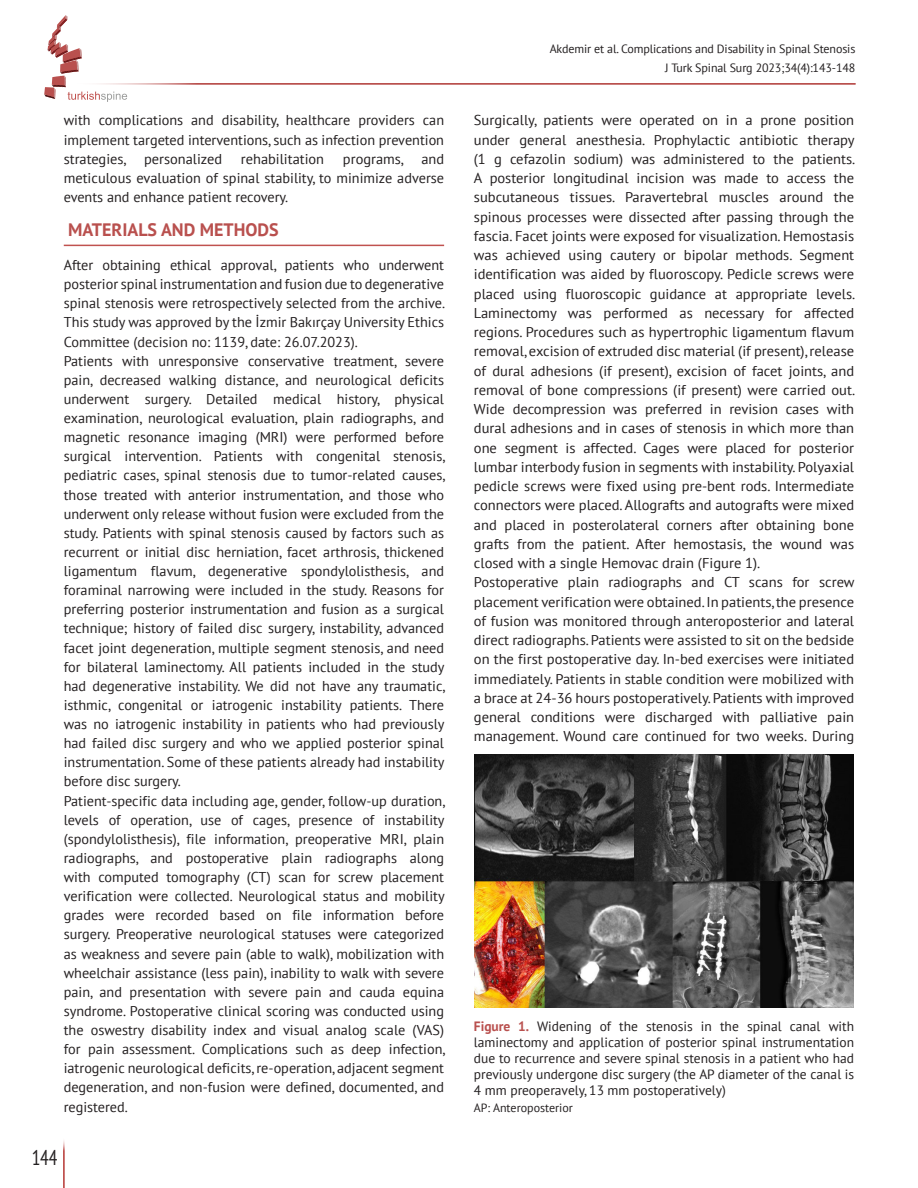
<style>
.page{position:relative;width:918px;height:1188px;background:#fff}
.page>*{position:absolute;margin:0;border:0;box-sizing:border-box;transform-origin:0 0}
.t1{font:condensed 21px "PT Sans";color:#231f20;scale:.92 1}
.ANA_BASLIK{font:700 18px "PT Sans";color:#b9504e}
.YAZI{font:14.25px/19px "PT Sans";color:#231f20;text-align:justify}
.RESİM_ALTI{font:13.5px/16.2px "PT Sans";color:#231f20;text-align:justify}
.RESİM_ALTI-2{font:12px/19.8px "PT Sans";letter-spacing:-.01em;color:#231f20;text-align:right}
.s1{font-weight:700;color:#b9504e}
</style>
<div class="page">
<div style="left:69px;top:83px;width:786px;height:2px;background:#b9504e;border:1px solid #b9504e"></div>
<svg style="left:44px;top:15px;width:83px;height:87px"></svg>
<hr style="left:63px;top:1138px;width:1px;height:50px;background:#c0524f">
<hr style="left:64px;top:245px;width:380px;height:1px;background:#c0524f">
<img style="left:474px;top:754px;width:380px;height:254px">
<p class="YAZI" style="left:64px;top:111px;width:382px">with complications and disability, healthcare providers can implement targeted interventions, such as infection prevention strategies, personalized</p>
<p class="YAZI" style="left:241px;top:149px;width:85px">rehabilitation</p>
<p class="YAZI" style="left:64px;top:149px;width:382px;text-indent:279px">programs, and meticulous evaluation of spinal stability, to minimize adverse events and enhance patient recovery.</p>
<p class="ANA_BASLIK" style="left:68px;top:218px;width:212px">MATERIALS AND METHODS</p>
<p class="YAZI" style="left:64px;top:255px;width:383px">After obtaining ethical approval, patients who underwent posterior spinal instrumentation and fusion due to degenerative spinal stenosis were retrospectively selected from the archive.<br>This study was approved by the İzmir Bakırçay University Ethics Committee (decision no: 1139, date: 26.07.2023).</p>
<p class="YAZI" style="left:64px;top:351px;width:383px">Patients with unresponsive conservative treatment, severe pain, decreased walking distance, and neurological deficits underwent surgery. Detailed medical history, physical examination, neurological evaluation, plain radiographs, and magnetic resonance imaging (MRI) were performed before surgical intervention. Patients with congenital stenosis, pediatric cases, spinal stenosis due to tumor-related causes, those treated with anterior instrumentation, and those who underwent only release without fusion were excluded from the study. Patients with spinal stenosis caused by factors such as recurrent or initial disc herniation, facet arthrosis, thickened ligamentum flavum, degenerative spondylolisthesis, and foraminal narrowing were included in the study. Reasons for preferring posterior instrumentation and fusion as a surgical technique; history of failed disc surgery, instability, advanced facet joint degeneration, multiple segment stenosis, and need for bilateral laminectomy. All patients included in the study had degenerative instability. We did not have any traumatic, isthmic, congenital or iatrogenic instability patients. There was no iatrogenic instability in patients who had previously had failed disc surgery and who we applied posterior spinal instrumentation. Some of these patients already had instability before disc surgery.</p>
<p class="YAZI" style="left:64px;top:791px;width:383px">Patient-specific data including age, gender, follow-up duration, levels of operation, use of cages, presence of instability (spondylolisthesis), file information, preoperative MRI, plain radiographs, and postoperative plain radiographs along with computed tomography (CT) scan for screw placement verification were collected. Neurological status and mobility grades were recorded based on file information before surgery. Preoperative neurological statuses were categorized as weakness and severe pain (able to walk), mobilization with wheelchair assistance (less pain), inability to walk with severe pain, and presentation with severe pain and cauda equina syndrome. Postoperative clinical scoring was conducted using the oswestry disability index and visual analog scale (VAS) for pain assessment. Complications such as deep infection, iatrogenic neurological deficits, re-operation, adjacent segment degeneration, and non-fusion were defined, documented, and registered.</p>
<h1 class="t1" style="left:32px;top:1144px;width:29px">144</h1>
<p class="RESİM_ALTI-2" style="left:550px;top:38px;width:307px">Akdemir et al. Complications and Disability in Spinal Stenosis<br>J Turk Spinal Surg 2023;34(4):143-148</p>
<p class="YAZI" style="left:474px;top:111px;width:383px">Surgically, patients were operated on in a prone position under general anesthesia. Prophylactic antibiotic therapy (1 g cefazolin sodium) was administered to the patients.<br>A posterior longitudinal incision was made to access the subcutaneous tissues. Paravertebral muscles around the spinous processes were dissected after passing through the fascia. Facet joints were exposed for visualization. Hemostasis was achieved using cautery or bipolar methods. Segment identification was aided by fluoroscopy. Pedicle screws were placed using fluoroscopic guidance at appropriate levels.<br>Laminectomy was performed as necessary for affected regions. Procedures such as hypertrophic ligamentum flavum removal, excision of extruded disc material (if present), release of dural adhesions (if present), excision of facet joints, and removal of bone compressions (if present) were carried out.<br>Wide decompression was preferred in revision cases with dural adhesions and in cases of stenosis in which more than one segment is affected. Cages were placed for posterior lumbar interbody fusion in segments with instability. Polyaxial pedicle screws were fixed using pre-bent rods. Intermediate connectors were placed. Allografts and autografts were mixed and placed in posterolateral corners after obtaining bone grafts from the patient. After hemostasis, the wound was closed with a single Hemovac drain (Figure 1).</p>
<p class="YAZI" style="left:474px;top:572px;width:382px">Postoperative plain radiographs and CT scans for screw placement verification were obtained. In patients, the presence of fusion was monitored through anteroposterior and lateral direct radiographs. Patients were assisted to sit on the bedside on the first postoperative day. In-bed exercises were initiated immediately. Patients in stable condition were mobilized with a brace at 24-36 hours postoperatively. Patients with improved general conditions were discharged with palliative pain management. Wound care continued for two weeks. During</p>
<p class="RESİM_ALTI" style="left:474px;top:1017px;width:382px"><span class="s1">Figure 1.</span> Widening of the stenosis in the spinal canal with laminectomy and application of posterior spinal instrumentation due to recurrence and severe spinal stenosis in a patient who had previously undergone disc surgery (the AP diameter of the canal is 4 mm preoperavely, 13 mm postoperatively)</p>
<p class="RESİM_ALTI-2" style="left:474px;top:1097px;width:101px">AP: Anteroposterior</p>
</div>
